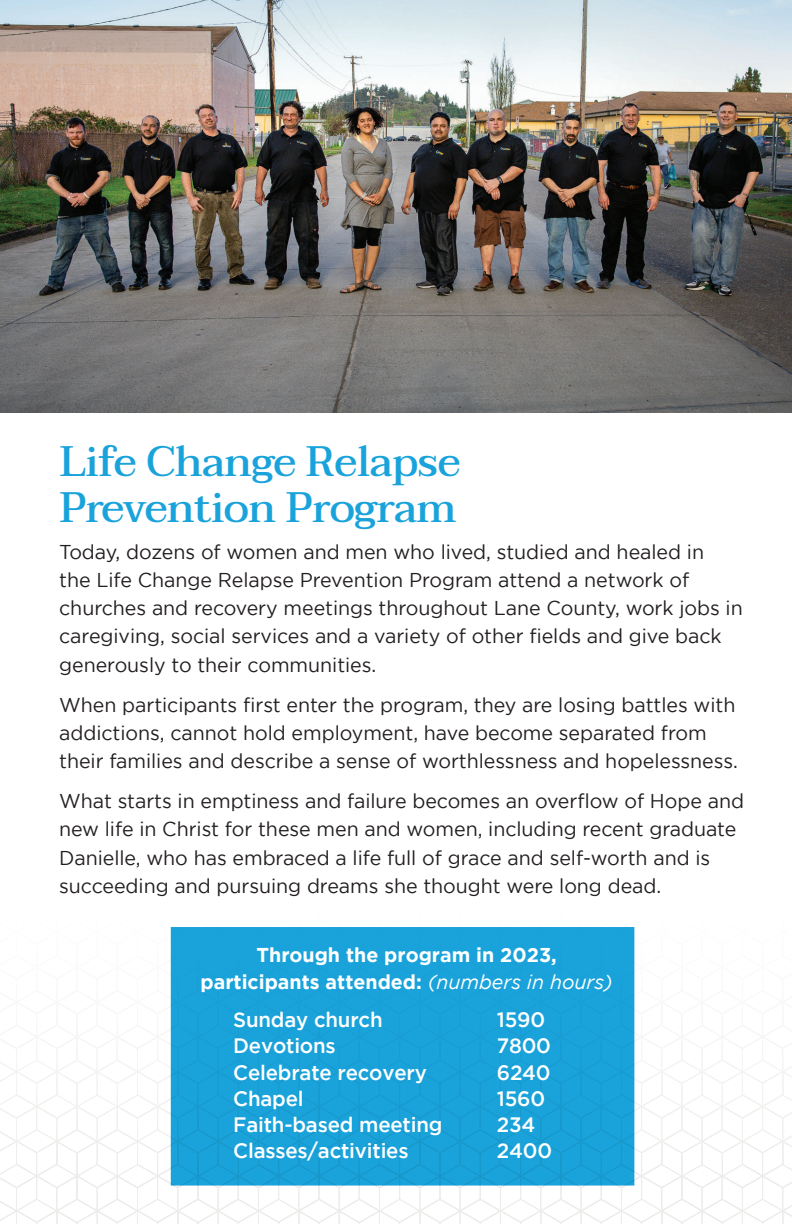
<style>
.page{position:relative;width:792px;height:1224px;background:#fff}
.page>*{position:absolute;margin:0;border:0;box-sizing:border-box;transform-origin:0 0}
.t1{font:500 42.4px/46.4px "Taviraj";letter-spacing:-.02em;color:#1aa3db}
.t2{font:500 20.8px "Gotham";letter-spacing:-.01em;color:#fff}
.t3{font:20px/28.2px "Gotham";letter-spacing:-.005em;color:#231f20}
.t4{font:700 20px/27.2px "Gotham";color:#fff;text-align:center}
.s1{font-weight:400;font-style:italic}
</style>
<div class="page">
<svg style="left:623px;top:1177px;width:169px;height:35px"></svg>
<svg style="left:0;top:1108px;width:792px;height:69px"></svg>
<svg style="left:0;top:1038px;width:792px;height:70px"></svg>
<img style="left:0;top:86px;width:792px;height:327px">
<svg style="left:0;top:0;width:792px;height:86px;background:#d3d7d8"></svg>
<div style="left:172px;top:928px;width:461px;height:257px;background:#1aa3db"></div>
<div style="left:171px;top:927px;width:463px;height:259px;border:2px solid #1aa3db"></div>
<svg style="left:0;top:1175px;width:623px;height:49px"></svg>
<p class="t1" style="left:59px;top:439px;width:403px">Life Change Relapse<br>Prevention Program</p>
<p class="t3" style="left:59px;top:537px;width:685px">Today, dozens of women and men who lived, studied and healed in<br>the Life Change Relapse Prevention Program attend a network of churches and recovery meetings throughout Lane County, work jobs in caregiving, social services and a variety of other fields and give back generously to their communities.</p>
<p class="t3" style="left:59px;top:690px;width:680px">When participants first enter the program, they are losing battles with addictions, cannot hold employment, have become separated from their families and describe a sense of worthlessness and hopelessness.</p>
<p class="t3" style="left:59px;top:787px;width:686px">What starts in emptiness and failure becomes an overflow of Hope and new life in Christ for these men and women, including recent graduate Danielle, who has embraced a life full of grace and self-worth and is succeeding and pursuing dreams she thought were long dead.</p>
<p class="t4" style="left:201px;top:941px;width:414px">Through the program in 2023, participants attended: <span class="s1">(numbers in hours)</span></p>
<p class="t2" style="left:233px;top:1008px;width:151px">Sunday church</p>
<p class="t2" style="left:497px;top:1008px;width:50px">1590</p>
<p class="t2" style="left:233px;top:1034px;width:104px">Devotions</p>
<p class="t2" style="left:497px;top:1034px;width:56px">7800</p>
<p class="t2" style="left:233px;top:1060px;width:195px">Celebrate recovery</p>
<p class="t2" style="left:497px;top:1060px;width:55px">6240</p>
<p class="t2" style="left:233px;top:1087px;width:72px">Chapel</p>
<p class="t2" style="left:497px;top:1087px;width:50px">1560</p>
<p class="t2" style="left:233px;top:1113px;width:211px">Faith-based meeting</p>
<p class="t2" style="left:497px;top:1113px;width:40px">234</p>
<p class="t2" style="left:233px;top:1139px;width:177px">Classes/activities</p>
<p class="t2" style="left:497px;top:1139px;width:57px">2400</p>
</div>
